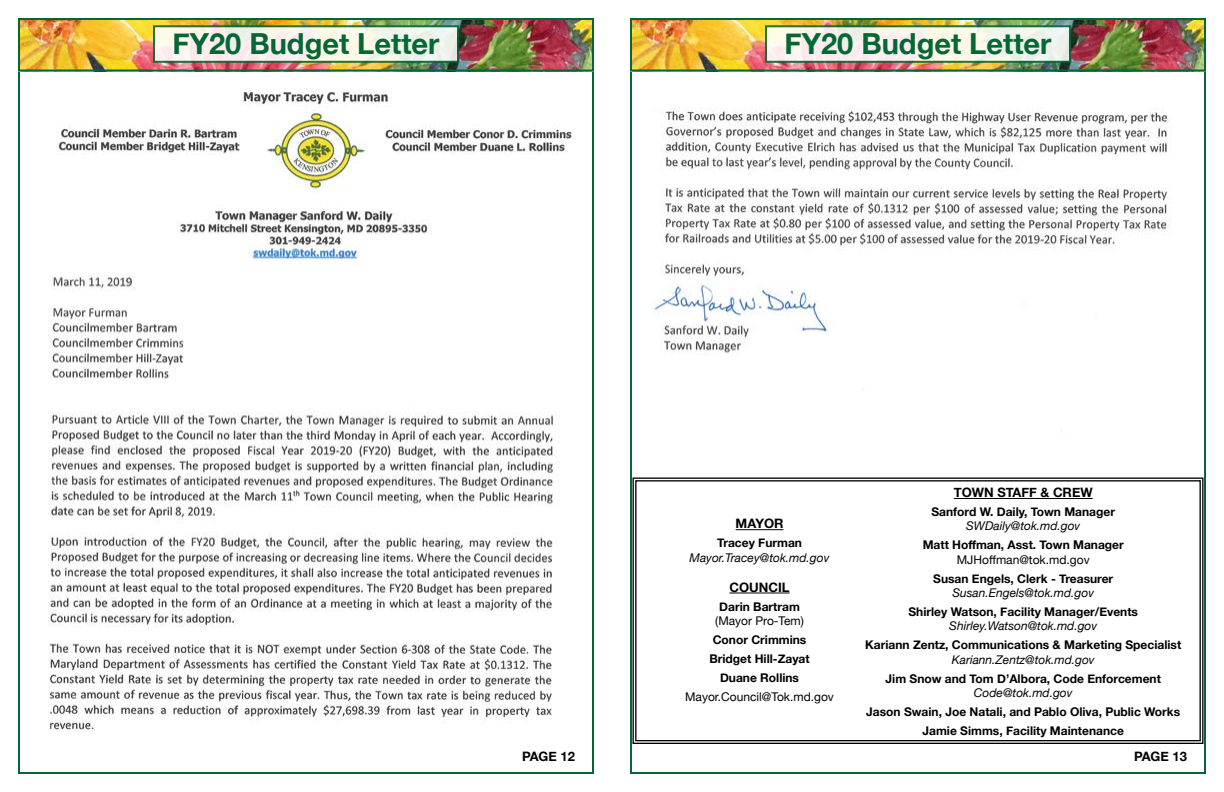
<style>
.page{position:relative;width:1224px;height:792px;background:#fff}
.page>*{position:absolute;margin:0;border:0;box-sizing:border-box;transform-origin:0 0}
.t1{font:700 29px "Helvetica Neue";color:#056735}
.t2{font:700 13px "Helvetica Neue";color:#000}
.t3{font:700 12px/18.9px "Helvetica Neue";color:#000;text-align:center}
.t4{font:italic 12px "Helvetica Neue";color:#000}
.t5{font:12px "Helvetica Neue";color:#000}
</style>
<div class="page">
<img style="left:21px;top:21px;width:570px;height:48px">
<div style="left:18px;top:18px;width:576px;height:54px;border:2px solid #056735"></div>
<div style="left:153px;top:25px;width:306px;height:38px;background:linear-gradient(to right,#fff1ed,#f0f4ea);border:2px solid #056735"></div>
<img style="left:48px;top:91px;width:528px;height:641px">
<img style="left:633px;top:21px;width:570px;height:48px">
<div style="left:630px;top:18px;width:576px;height:54px;border:2px solid #056735"></div>
<img style="left:652px;top:107px;width:520px;height:247px">
<div style="left:765px;top:25px;width:306px;height:38px;background:linear-gradient(to right,#fff1ed,#f0f4ea);border:2px solid #056735"></div>
<svg style="left:632px;top:477px;width:572px;height:267px"></svg>
<div style="left:635px;top:480px;width:566px;height:261px;border:1px solid #000"></div>
<hr style="left:736px;top:529px;width:48px;height:1px;background:#000">
<hr style="left:729px;top:593px;width:61px;height:1px;background:#000">
<hr style="left:954px;top:498px;width:139px;height:1px;background:#000">
<h1 class="t1" style="left:173px;top:20px;width:269px">FY20 Budget Letter</h1>
<h1 class="t1" style="left:785px;top:20px;width:269px">FY20 Budget Letter</h1>
<p class="t2" style="left:736px;top:514px;width:49px">MAYOR</p>
<p class="t3" style="left:717px;top:534px;width:86px">Tracey Furman</p>
<p class="t4" style="left:690px;top:549px;width:141px">Mayor.Tracey@tok.md.gov</p>
<p class="t2" style="left:729px;top:577px;width:62px">COUNCIL</p>
<p class="t3" style="left:719px;top:597px;width:82px">Darin Bartram</p>
<p class="t5" style="left:715px;top:612px;width:90px">(Mayor Pro-Tem)</p>
<p class="t3" style="left:709px;top:630px;width:102px">Conor Crimmins<br>Bridget Hill-Zayat<br>Duane Rollins</p>
<p class="t5" style="left:685px;top:688px;width:150px">Mayor.Council@Tok.md.gov</p>
<p class="t2" style="left:954px;top:482px;width:140px">TOWN STAFF &amp; CREW</p>
<p class="t3" style="left:931px;top:503px;width:185px">Sanford W. Daily, Town Manager</p>
<p class="t4" style="left:966px;top:518px;width:116px">SWDaily@tok.md.gov</p>
<p class="t3" style="left:923px;top:536px;width:203px">Matt Hoffman, Asst. Town Manager</p>
<p class="t5" style="left:957px;top:551px;width:134px">MJHoffman@tok.md.gov</p>
<p class="t3" style="left:933px;top:569px;width:182px">Susan Engels, Clerk - Treasurer</p>
<p class="t4" style="left:952px;top:584px;width:143px">Susan.Engels@tok.md.gov</p>
<p class="t3" style="left:908px;top:603px;width:231px">Shirley Watson, Facility Manager/Events</p>
<p class="t4" style="left:949px;top:617px;width:150px">Shirley.Watson@tok.md.gov</p>
<p class="t3" style="left:865px;top:636px;width:317px">Kariann Zentz, Communications &amp; Marketing Specialist</p>
<p class="t4" style="left:952px;top:651px;width:144px">Kariann.Zentz@tok.md.gov</p>
<p class="t3" style="left:886px;top:669px;width:277px">Jim Snow and Tom D’Albora, Code Enforcement</p>
<p class="t4" style="left:974px;top:684px;width:100px">Code@tok.md.gov</p>
<p class="t3" style="left:866px;top:702px;width:315px">Jason Swain, Joe Natali, and Pablo Oliva, Public Works<br>Jamie Simms, Facility Maintenance</p>
<p class="t2" style="left:522px;top:747px;width:54px">PAGE 12</p>
<p class="t2" style="left:1134px;top:747px;width:54px">PAGE 13</p>
</div>
